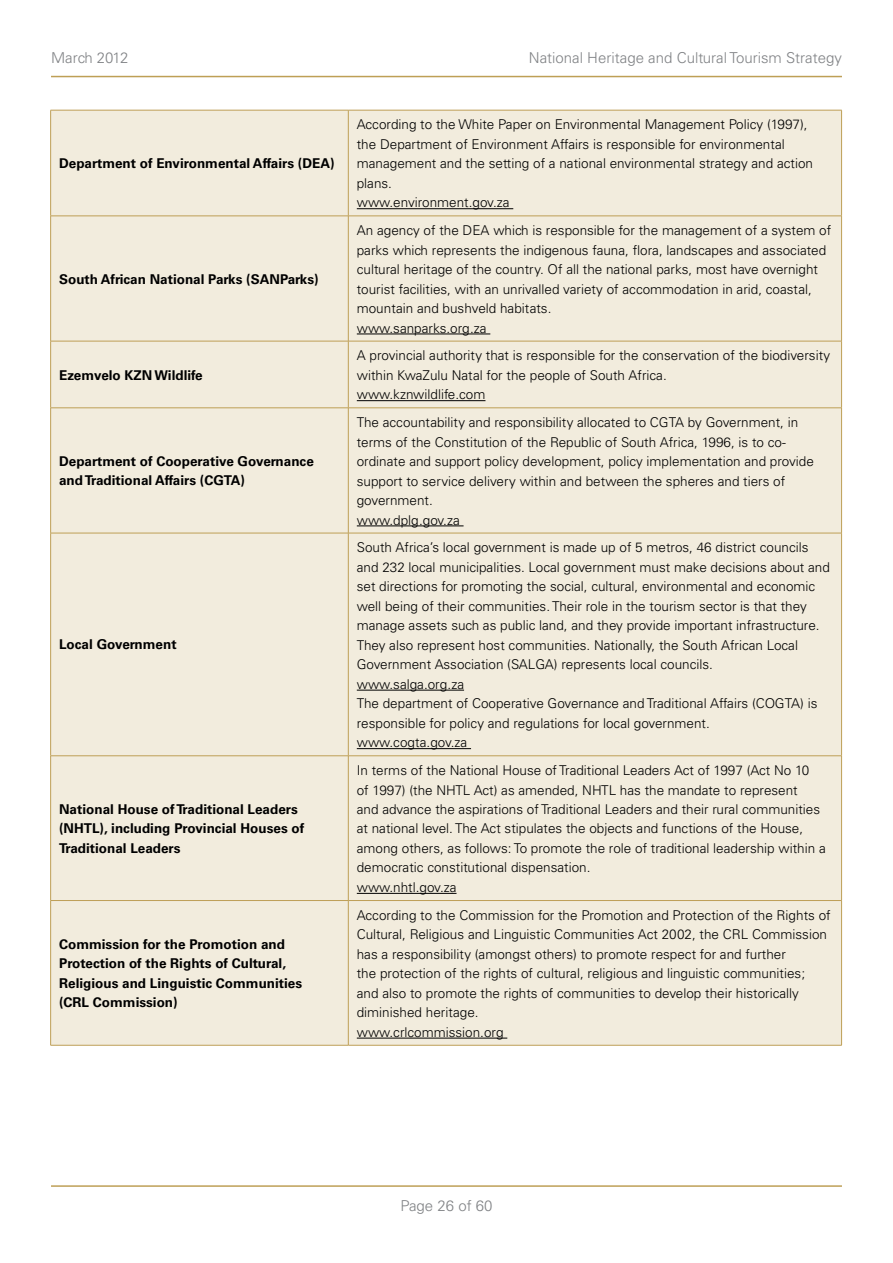
<style>
.page{position:relative;width:893px;height:1263px;background:#fff}
.page>*{position:absolute;margin:0;border:0;box-sizing:border-box;transform-origin:0 0}
.t1{font:300 15px "Univers";color:#808285}
.t2{font:300 13.5px/19.5px "Univers";color:#000}
.t3{font:700 13.5px/19.5px "Univers";color:#000}
</style>
<div class="page">
<hr style="left:51px;top:76px;width:791px;height:1px;background:#be9f56">
<hr style="left:51px;top:1185px;width:791px;height:2px;background:#be9f56">
<div style="left:51px;top:111px;width:790px;height:934px;background:#f2ecdd"></div>
<hr style="left:50px;top:110px;width:298px;height:1px;background:#be9f56">
<hr style="left:50px;top:110px;width:1px;height:106px;background:#be9f56">
<hr style="left:348px;top:110px;width:494px;height:1px;background:#be9f56">
<hr style="left:348px;top:110px;width:1px;height:106px;background:#be9f56">
<hr style="left:841px;top:110px;width:1px;height:106px;background:#be9f56">
<hr style="left:50px;top:216px;width:298px;height:1px;background:#be9f56">
<hr style="left:50px;top:216px;width:1px;height:125px;background:#be9f56">
<hr style="left:348px;top:216px;width:494px;height:1px;background:#be9f56">
<hr style="left:348px;top:216px;width:1px;height:125px;background:#be9f56">
<hr style="left:841px;top:216px;width:1px;height:125px;background:#be9f56">
<hr style="left:50px;top:341px;width:298px;height:1px;background:#be9f56">
<hr style="left:50px;top:341px;width:1px;height:67px;background:#be9f56">
<hr style="left:348px;top:341px;width:494px;height:1px;background:#be9f56">
<hr style="left:348px;top:341px;width:1px;height:67px;background:#be9f56">
<hr style="left:841px;top:341px;width:1px;height:67px;background:#be9f56">
<hr style="left:50px;top:408px;width:298px;height:1px;background:#be9f56">
<hr style="left:50px;top:408px;width:1px;height:125px;background:#be9f56">
<hr style="left:348px;top:408px;width:494px;height:1px;background:#be9f56">
<hr style="left:348px;top:408px;width:1px;height:125px;background:#be9f56">
<hr style="left:841px;top:408px;width:1px;height:125px;background:#be9f56">
<hr style="left:50px;top:533px;width:298px;height:1px;background:#be9f56">
<hr style="left:50px;top:533px;width:1px;height:223px;background:#be9f56">
<hr style="left:348px;top:533px;width:494px;height:1px;background:#be9f56">
<hr style="left:348px;top:533px;width:1px;height:223px;background:#be9f56">
<hr style="left:841px;top:533px;width:1px;height:223px;background:#be9f56">
<hr style="left:50px;top:755px;width:298px;height:1px;background:#be9f56">
<hr style="left:50px;top:756px;width:1px;height:144px;background:#be9f56">
<hr style="left:348px;top:755px;width:494px;height:1px;background:#be9f56">
<hr style="left:348px;top:756px;width:1px;height:144px;background:#be9f56">
<hr style="left:841px;top:756px;width:1px;height:144px;background:#be9f56">
<hr style="left:50px;top:900px;width:298px;height:1px;background:#be9f56">
<hr style="left:50px;top:901px;width:1px;height:144px;background:#be9f56">
<hr style="left:348px;top:900px;width:494px;height:1px;background:#be9f56">
<hr style="left:348px;top:901px;width:1px;height:144px;background:#be9f56">
<hr style="left:841px;top:901px;width:1px;height:144px;background:#be9f56">
<hr style="left:50px;top:1045px;width:298px;height:1px;background:#be9f56">
<hr style="left:348px;top:1045px;width:494px;height:1px;background:#be9f56">
<hr style="left:357px;top:208px;width:156px;height:1px;background:#000">
<hr style="left:357px;top:334px;width:133px;height:1px;background:#000">
<hr style="left:357px;top:400px;width:128px;height:1px;background:#000">
<hr style="left:357px;top:525px;width:107px;height:1px;background:#000">
<hr style="left:357px;top:690px;width:107px;height:1px;background:#000">
<hr style="left:357px;top:748px;width:114px;height:1px;background:#000">
<hr style="left:357px;top:893px;width:99px;height:1px;background:#000">
<hr style="left:357px;top:1038px;width:150px;height:1px;background:#000">
<p class="t1" style="left:51px;top:49px;width:79px">March 2012</p>
<p class="t1" style="left:529px;top:49px;width:315px">National Heritage and Cultural Tourism Strategy</p>
<p class="t3" style="left:59px;top:154px;width:277px">Department of Environmental Affairs (DEA)</p>
<p class="t3" style="left:59px;top:269px;width:261px">South African National Parks (SANParks)</p>
<p class="t3" style="left:59px;top:365px;width:145px">Ezemvelo KZNWildlife</p>
<p class="t3" style="left:59px;top:451px;width:256px">Department of Cooperative Governance and Traditional Affairs (CGTA)</p>
<p class="t3" style="left:59px;top:635px;width:119px">Local Government</p>
<p class="t3" style="left:59px;top:799px;width:247px">National House of Traditional Leaders (NHTL), including Provincial Houses of<br>Traditional Leaders</p>
<p class="t3" style="left:59px;top:934px;width:245px">Commission for the Promotion and<br>Protection of the Rights of Cultural,<br>Religious and Linguistic Communities (CRL Commission)</p>
<p class="t2" style="left:357px;top:115px;width:458px">According to the White Paper on Environmental Management Policy (1997), the Department of Environment Affairs is responsible for environmental management and the setting of a national environmental strategy and action plans.<br>www.environment.gov.za</p>
<p class="t2" style="left:357px;top:221px;width:476px">An agency of the DEA which is responsible for the management of a system of parks which represents the indigenous fauna, flora, landscapes and associated cultural heritage of the country. Of all the national parks, most have overnight tourist facilities, with an unrivalled variety of accommodation in arid, coastal, mountain and bushveld habitats.<br>www.sanparks.org.za</p>
<p class="t2" style="left:357px;top:346px;width:475px">A provincial authority that is responsible for the conservation of the biodiversity within KwaZulu Natal for the people of South Africa.<br>www.kznwildlife.com</p>
<p class="t2" style="left:357px;top:412px;width:459px">The accountability and responsibility allocated to CGTA by Government, in terms of the Constitution of the Republic of South Africa, 1996, is to co&shy;ordinate and support policy development, policy implementation and provide support to service delivery within and between the spheres and tiers of government.<br>www.dplg.gov.za</p>
<p class="t2" style="left:357px;top:538px;width:475px">South Africa’s local government is made up of 5 metros, 46 district councils and 232 local municipalities. Local government must make decisions about and set directions for promoting the social, cultural, environmental and economic well being of their communities. Their role in the tourism sector is that they manage assets such as public land, and they provide important infrastructure.<br>They also represent host communities. Nationally, the South African Local Government Association (SALGA) represents local councils.<br>www.salga.org.za<br>The department of Cooperative Governance and Traditional Affairs (COGTA) is responsible for policy and regulations for local government.<br>www.cogta.gov.za</p>
<p class="t2" style="left:357px;top:760px;width:470px">In terms of the National House of Traditional Leaders Act of 1997 (Act No 10<br>of 1997) (the NHTL Act) as amended, NHTL has the mandate to represent<br>and advance the aspirations of Traditional Leaders and their rural communities at national level. The Act stipulates the objects and functions of the House, among others, as follows: To promote the role of traditional leadership within a democratic constitutional dispensation.<br>www.nhtl.gov.za</p>
<p class="t2" style="left:357px;top:905px;width:475px">According to the Commission for the Promotion and Protection of the Rights of Cultural, Religious and Linguistic Communities Act 2002, the CRL Commission has a responsibility (amongst others) to promote respect for and further<br>the protection of the rights of cultural, religious and linguistic communities;<br>and also to promote the rights of communities to develop their historically diminished heritage.<br>www.crlcommission.org</p>
<p class="t1" style="left:400px;top:1197px;width:94px">Page 26 of 60</p>
</div>
